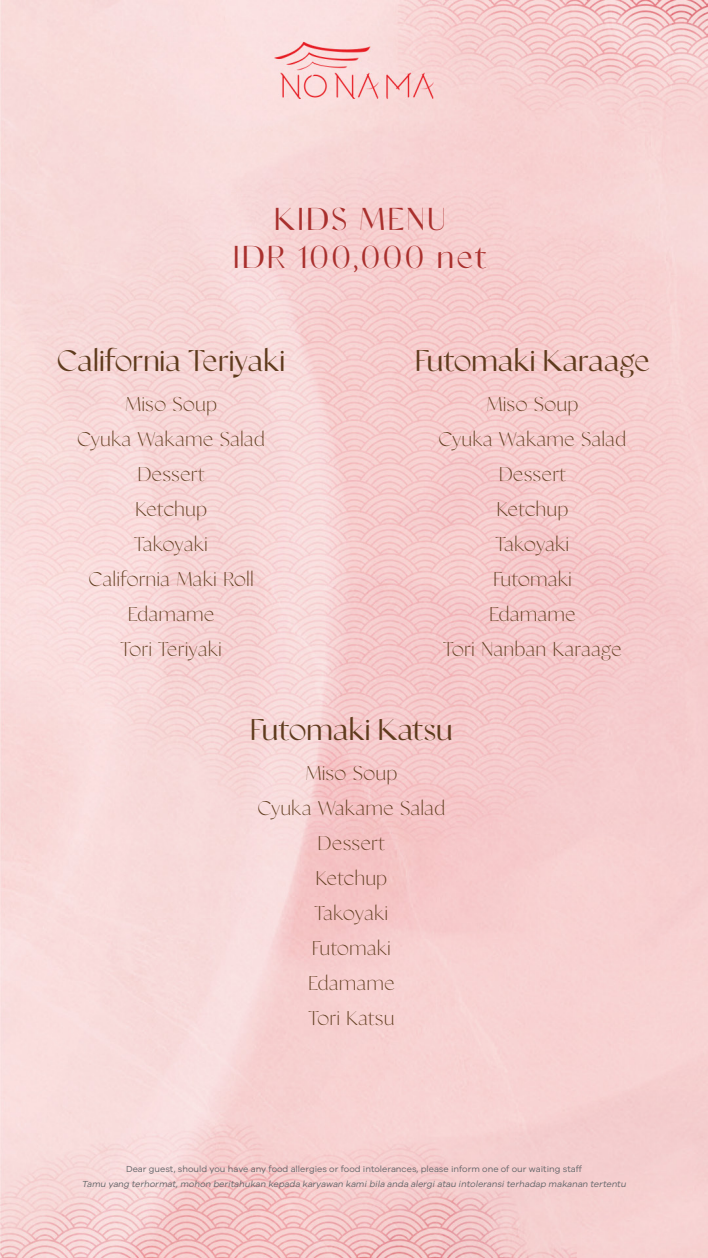
<style>
.page{position:relative;width:708px;height:1258px;background:#fff}
.page>*{position:absolute;margin:0;border:0;box-sizing:border-box;transform-origin:0 0}
.t1{font:700 31.65px/38.1px "Classico";letter-spacing:.1em;color:#a9302d;text-align:center}
.t2{font:700 30px "Classico";letter-spacing:.025em;color:#5f3b1d}
.t3{font:19.95px/35px "Classico";color:#603c1e;text-align:center}
.t4{font:19.95px/35px "Classico";color:#603d1f;text-align:center}
.t5{font:italic 9px "Galyon";color:#636569}
.t6{font:9px "Galyon";color:#636569}
</style>
<div class="page">
<img style="left:0;top:0;width:708px;height:1258px">
<h1 class="t1" style="left:233px;top:200px;width:254px">KIDS MENU<br>IDR 100,000 net</h1>
<h2 class="t2" style="left:58px;top:343px;width:229px">California Teriyaki</h2>
<p class="t3" style="left:77px;top:386px;width:189px">Miso Soup<br>Cyuka Wakame Salad<br>Dessert<br>Ketchup<br>Takoyaki<br>California Maki Roll<br>Edamame<br>Tori Teriyaki</p>
<h2 class="t2" style="left:415px;top:343px;width:235px">Futomaki Karaage</h2>
<p class="t4" style="left:438px;top:386px;width:189px">Miso Soup<br>Cyuka Wakame Salad<br>Dessert<br>Ketchup<br>Takoyaki<br>Futomaki<br>Edamame<br>Tori Nanban Karaage</p>
<h2 class="t2" style="left:251px;top:712px;width:203px">Futomaki Katsu</h2>
<p class="t3" style="left:257px;top:755px;width:189px">Miso Soup<br>Cyuka Wakame Salad<br>Dessert<br>Ketchup<br>Takoyaki<br>Futomaki<br>Edamame<br>Tori Katsu</p>
<p class="t6" style="left:126px;top:1162px;width:457px">Dear guest, should you have any food allergies or food intolerances, please inform one of our waiting staff</p>
<p class="t5" style="left:82px;top:1177px;width:545px">Tamu yang terhormat, mohon beritahukan kepada karyawan kami bila anda alergi atau intoleransi terhadap makanan tertentu</p>
</div>
